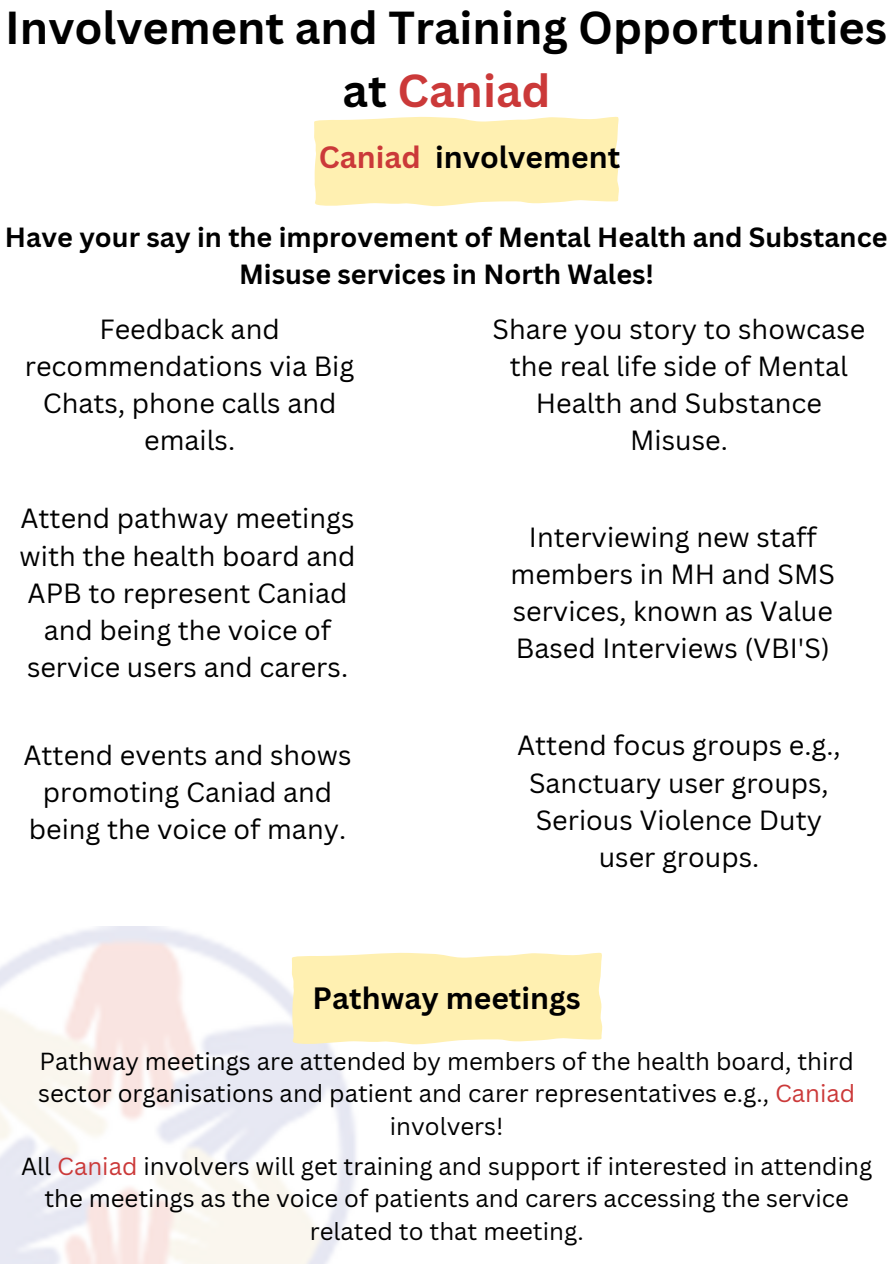
<style>
.page{position:relative;width:893px;height:1264px;background:#fff}
.page>*{position:absolute;margin:0;border:0;box-sizing:border-box;transform-origin:0 0}
.t1{font:700 45px/63px "Canva Sans";color:#000;text-align:center}
.t2{font:700 30px "Canva Sans";color:#000}
.t3{font:27px/37.2px "Canva Sans";color:#000;text-align:center}
.t4{font:700 27px/37.2px "Canva Sans";color:#000;text-align:center}
.t5{font:24px/32.7px "Canva Sans";color:#000;text-align:center}
.s1{color:#cb3939}
</style>
<div class="page">
<svg style="left:314px;top:116px;width:305px;height:91px;background:#fff1b7"></svg>
<svg style="left:290px;top:952px;width:313px;height:93px;background:#fef1b7"></svg>
<p class="t1" style="left:5px;top:-5px;width:883px">Involvement and Training Opportunities at <span class="s1">Caniad</span></p>
<p class="t2" style="left:319px;top:136px;width:303px"><span class="s1">Caniad</span> involvement</p>
<p class="t4" style="left:5px;top:218px;width:883px">Have your say in the improvement of Mental Health and Substance<br>Misuse services in North Wales!</p>
<p class="t3" style="left:25px;top:309px;width:331px">Feedback and recommendations via Big<br>Chats, phone calls and emails.</p>
<p class="t3" style="left:492px;top:309px;width:374px">Share you story to showcase the real life side of Mental<br>Health and Substance<br>Misuse.</p>
<p class="t3" style="left:20px;top:499px;width:337px">Attend pathway meetings with the health board and<br>APB to represent Caniad and being the voice of service users and carers.</p>
<p class="t3" style="left:23px;top:735px;width:329px">Attend events and shows promoting Caniad and being the voice of many.</p>
<p class="t3" style="left:510px;top:518px;width:326px">Interviewing new staff members in MH and SMS services, known as Value<br>Based Interviews (VBI'S)</p>
<p class="t3" style="left:517px;top:726px;width:325px">Attend focus groups e.g.,<br>Sanctuary user groups,<br>Serious Violence Duty user groups.</p>
<p class="t2" style="left:312px;top:977px;width:270px">Pathway meetings</p>
<p class="t5" style="left:38px;top:1043px;width:818px">Pathway meetings are attended by members of the health board, third sector organisations and patient and carer representatives e.g., <span class="s1">Caniad </span>involvers!</p>
<p class="t5" style="left:21px;top:1148px;width:852px">All <span class="s1">Caniad</span> involvers will get training and support if interested in attending the meetings as the voice of patients and carers accessing the service related to that meeting.</p>
</div>
